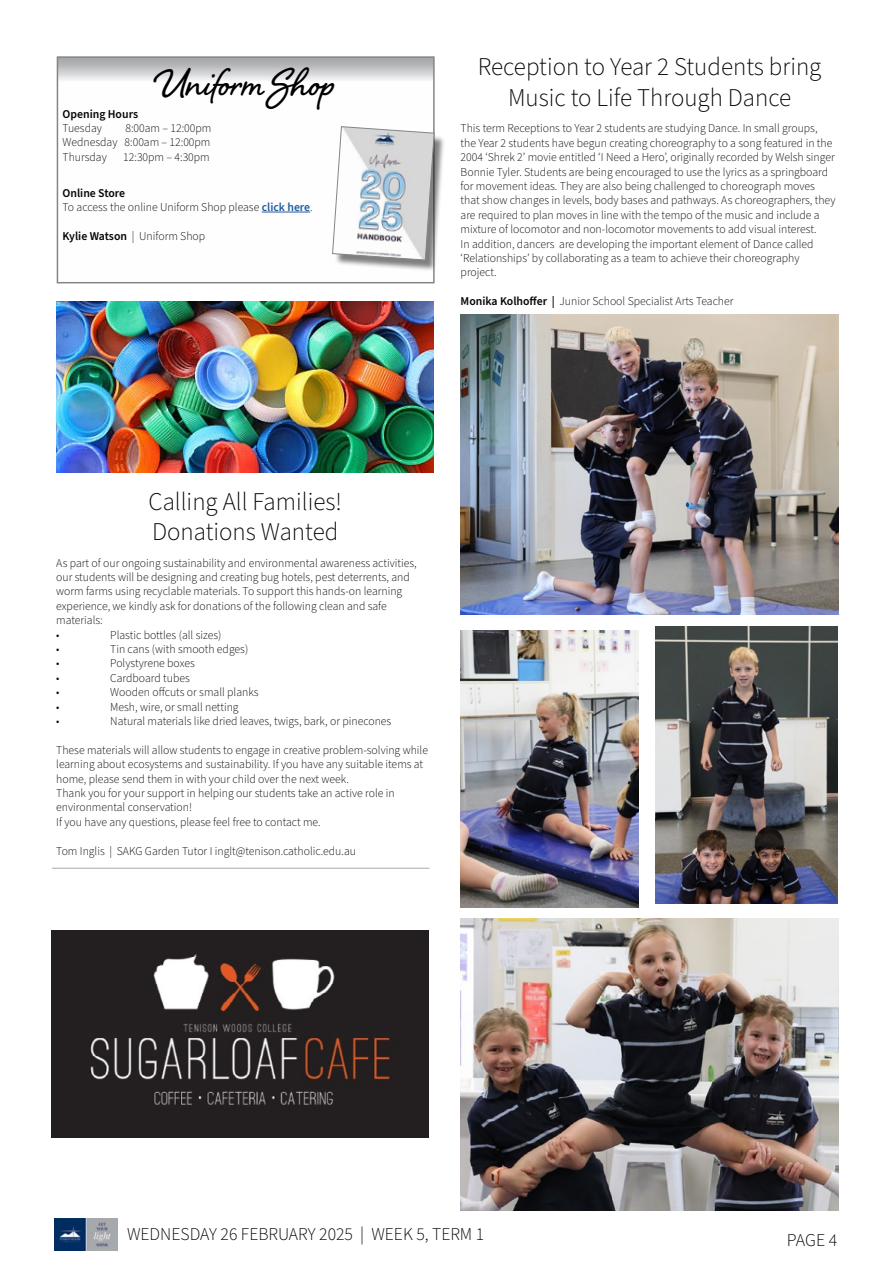
<style>
.page{position:relative;width:893px;height:1263px;background:#fff}
.page>*{position:absolute;margin:0;border:0;box-sizing:border-box;transform-origin:0 0}
.t1{font:700 49.5px "Shelby";color:#000}
.t2{font:300 25.5px/30.6px "Source Sans Pro";color:#060606}
.t3{font:300 18px "Source Sans Pro";color:#000}
.t4{font:300 12px/14.4px "Source Sans Pro";color:#060606}
.t5{font:600 12px "Source Sans Pro";color:#060606}
.s1{font-weight:600}
.s2{font-weight:600;color:#235e9f}
</style>
<div class="page">
<img style="left:54px;top:1218px;width:64px;height:32px">
<hr style="left:52px;top:868px;width:377px;height:1px;background:#a7a9ac">
<svg style="left:60px;top:59px;width:372px;height:154px"></svg>
<div style="left:57px;top:56px;width:378px;height:227px;border:2px solid #818688"></div>
<hr style="left:262px;top:212px;width:48px;height:1px;background:#235e9f">
<img style="left:56px;top:302px;width:378px;height:171px">
<div style="left:335px;top:129px;width:111px;height:143px;background:#000;opacity:.5"></div>
<svg style="left:332px;top:126px;width:102px;height:134px"></svg>
<img style="left:461px;top:918px;width:378px;height:292px">
<img style="left:461px;top:630px;width:177px;height:278px">
<img style="left:460px;top:315px;width:378px;height:299px">
<img style="left:656px;top:626px;width:182px;height:278px">
<img style="left:52px;top:930px;width:377px;height:207px">
<h1 class="t1" style="left:157px;top:49px;width:179px">Uniform Shop</h1>
<p class="t5" style="left:63px;top:106px;width:77px">Opening Hours</p>
<p class="t4" style="left:63px;top:121px;width:41px">Tuesday</p>
<p class="t4" style="left:63px;top:121px;width:150px;text-align:justify;text-indent:63px">8:00am – 12:00pm Wednesday 8:00am – 12:00pm Thursday</p>
<p class="t4" style="left:123px;top:150px;width:88px">12:30pm – 4:30pm</p>
<p class="t4" style="left:63px;top:186px;width:252px"><span class="s1">Online Store<br></span>To access the online Uniform Shop please <span class="s2">click here</span>.</p>
<p class="t4" style="left:63px;top:229px;width:144px"><span class="s1">Kylie Watson</span> | Uniform Shop</p>
<h2 class="t2" style="left:478px;top:53px;width:345px;text-align:center">Reception to Year 2 Students bring<br>Music to Life Through Dance</h2>
<p class="t4" style="left:461px;top:122px;width:376px">This term Receptions to Year 2 students are studying Dance. In small groups, the Year 2 students have begun creating choreography to a song featured in the 2004 ‘Shrek 2’ movie entitled ‘I Need a Hero’, originally recorded by Welsh singer Bonnie Tyler. Students are being encouraged to use the lyrics as a springboard for movement ideas. They are also being challenged to choreograph moves that show changes in levels, body bases and pathways. As choreographers, they are required to plan moves in line with the tempo of the music and include a mixture of locomotor and non-locomotor movements to add visual interest.<br>In addition, dancers are developing the important element of Dance called ‘Relationships’ by collaborating as a team to achieve their choreography project.</p>
<p class="t4" style="left:461px;top:294px;width:274px"><span class="s1">Monika Kolhoffer |</span> Junior School Specialist Arts Teacher</p>
<h2 class="t2" style="left:149px;top:487px;width:195px">Calling All Families!<br>Donations Wanted</h2>
<p class="t4" style="left:56px;top:556px;width:362px">As part of our ongoing sustainability and environmental awareness activities, our students will be designing and creating bug hotels, pest deterrents, and worm farms using recyclable materials. To support this hands-on learning experience, we kindly ask for donations of the following clean and safe materials:<br>•</p>
<p class="t4" style="left:110px;top:628px;width:113px">Plastic bottles (all sizes)</p>
<p class="t4" style="left:56px;top:642px;width:5px">•</p>
<p class="t4" style="left:110px;top:642px;width:140px">Tin cans (with smooth edges)</p>
<p class="t4" style="left:56px;top:657px;width:5px">•</p>
<p class="t4" style="left:110px;top:657px;width:86px">Polystyrene boxes</p>
<p class="t4" style="left:56px;top:671px;width:5px">•</p>
<p class="t4" style="left:110px;top:671px;width:81px">Cardboard tubes</p>
<p class="t4" style="left:56px;top:685px;width:5px">•</p>
<p class="t4" style="left:110px;top:685px;width:150px">Wooden offcuts or small planks</p>
<p class="t4" style="left:56px;top:700px;width:5px">•</p>
<p class="t4" style="left:110px;top:700px;width:130px">Mesh, wire, or small netting</p>
<p class="t4" style="left:56px;top:714px;width:5px">•</p>
<p class="t4" style="left:110px;top:714px;width:283px">Natural materials like dried leaves, twigs, bark, or pinecones</p>
<p class="t4" style="left:56px;top:743px;width:373px">These materials will allow students to engage in creative problem-solving while learning about ecosystems and sustainability. If you have any suitable items at home, please send them in with your child over the next week.<br>Thank you for your support in helping our students take an active role in environmental conservation!<br>If you have any questions, please feel free to contact me.</p>
<p class="t4" style="left:56px;top:844px;width:301px">Tom Inglis | SAKG Garden Tutor I inglt@tenison.catholic.edu.au</p>
<h3 class="t3" style="left:127px;top:1222px;width:359px">WEDNESDAY 26 FEBRUARY 2025 | WEEK 5, TERM 1</h3>
<h3 class="t3" style="left:787px;top:1228px;width:52px">PAGE 4</h3>
</div>
